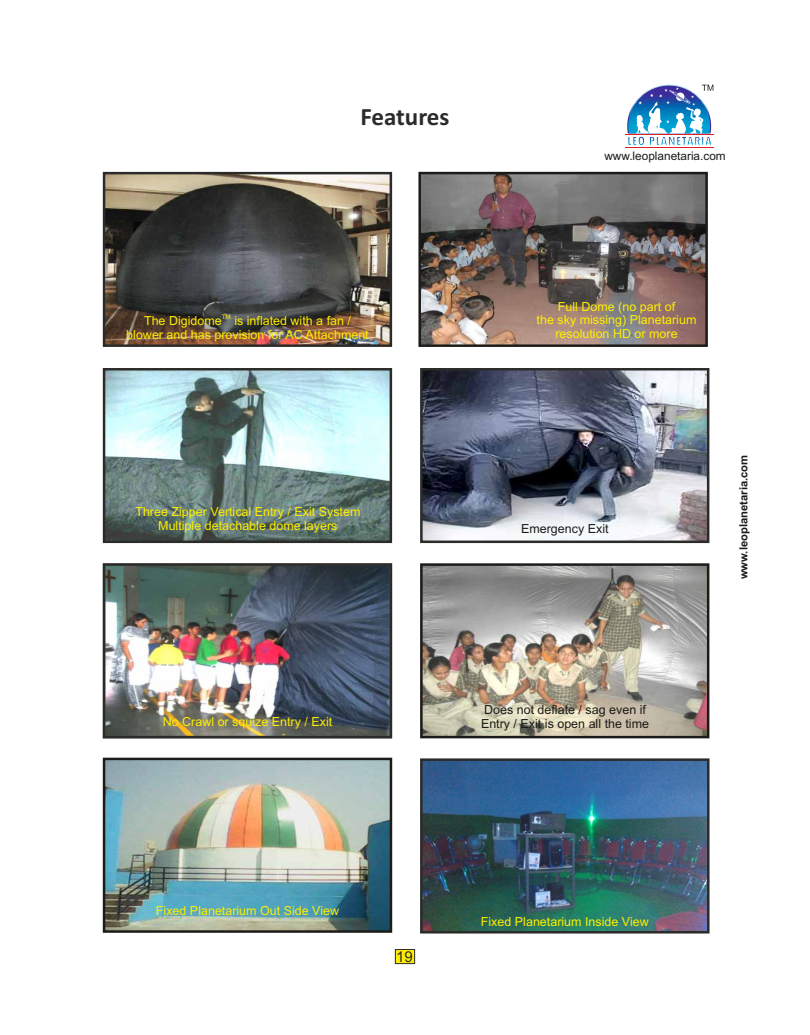
<style>
.page{position:relative;width:810px;height:1035px;background:#fff}
.page>*{position:absolute;margin:0;border:0;box-sizing:border-box;transform-origin:0 0}
.t1{font:700 25px "Calibri";color:#2b2b2a}
.t2{font:15px "Arial";color:#2b2b2a}
.t3{font:12.5px/14px "Arial";color:#fe0;text-align:center}
.t4{font:12.5px/14px "Arial";color:#1c1b18}
.t5{font:11.75px "Arial";color:#1c1b18}
.t6{font:700 11.25px "Arial";color:#1c1b18}
.t7{font:6.25px "Arial";color:#fe0}
</style>
<div class="page">
<div style="left:395px;top:949px;width:20px;height:15px;background:#fe0;border:1px solid #2b2b2a"></div>
<hr style="left:625px;top:134px;width:88px;height:1px;background:#e31f25">
<hr style="left:625px;top:147px;width:89px;height:1px;background:#e31f25">
<svg style="left:627px;top:85px;width:86px;height:61px"></svg>
<img style="left:107px;top:567px;width:281px;height:167px">
<div style="left:103px;top:563px;width:289px;height:175px;border:3px solid #2b2b2a"></div>
<img style="left:422px;top:176px;width:282px;height:167px">
<div style="left:418px;top:172px;width:290px;height:175px;border:3px solid #1c1b18"></div>
<img style="left:107px;top:762px;width:281px;height:167px">
<div style="left:103px;top:758px;width:289px;height:175px;border:3px solid #1c1b18"></div>
<img style="left:107px;top:176px;width:281px;height:167px">
<div style="left:103px;top:172px;width:289px;height:175px;border:3px solid #2b2b2a"></div>
<img style="left:424px;top:372px;width:281px;height:167px">
<div style="left:420px;top:368px;width:289px;height:175px;border:3px solid #2b2b2a"></div>
<img style="left:107px;top:372px;width:281px;height:167px">
<div style="left:103px;top:368px;width:289px;height:175px;border:3px solid #2b2b2a"></div>
<img style="left:424px;top:762px;width:282px;height:168px">
<div style="left:420px;top:758px;width:290px;height:176px;border:3px solid #2b2b2a"></div>
<img style="left:424px;top:567px;width:281px;height:167px">
<div style="left:420px;top:563px;width:289px;height:175px;border:3px solid #1c1b18"></div>
<h1 class="t1" style="left:360px;top:106px;width:91px">Features</h1>
<p class="t5" style="left:604px;top:152px;width:123px">www.leoplanetaria.com</p>
<p class="t7" style="left:222px;top:314px;width:11px">TM</p>
<p class="t3" style="left:126px;top:315px;width:244px">The Digidome is inflated with a fan / blower and has provision for AC Attachment</p>
<p class="t3" style="left:135px;top:506px;width:227px">Three Zipper Vertical Entry / Exit System<br>Multiple detachable dome layers</p>
<p class="t3" style="left:163px;top:716px;width:171px">No Crawl or squize Entry / Exit</p>
<p class="t3" style="left:537px;top:300px;width:161px">Full Dome (no part of<br>the sky missing) Planetarium resolution HD or more</p>
<p class="t4" style="left:521px;top:523px;width:89px">Emergency Exit</p>
<p class="t6" style="left:739px;top:579px;width:126px;rotate:-90deg">www.leoplanetaria.com</p>
<p class="t4" style="left:481px;top:704px;width:170px">Does not deflate / sag even if<br>Entry / Exit is open all the time</p>
<p class="t3" style="left:156px;top:904px;width:185px">Fixed Planetarium Out Side View</p>
<p class="t2" style="left:396px;top:951px;width:18px">19</p>
<p class="t3" style="left:481px;top:916px;width:169px">Fixed Planetarium Inside View</p>
</div>
